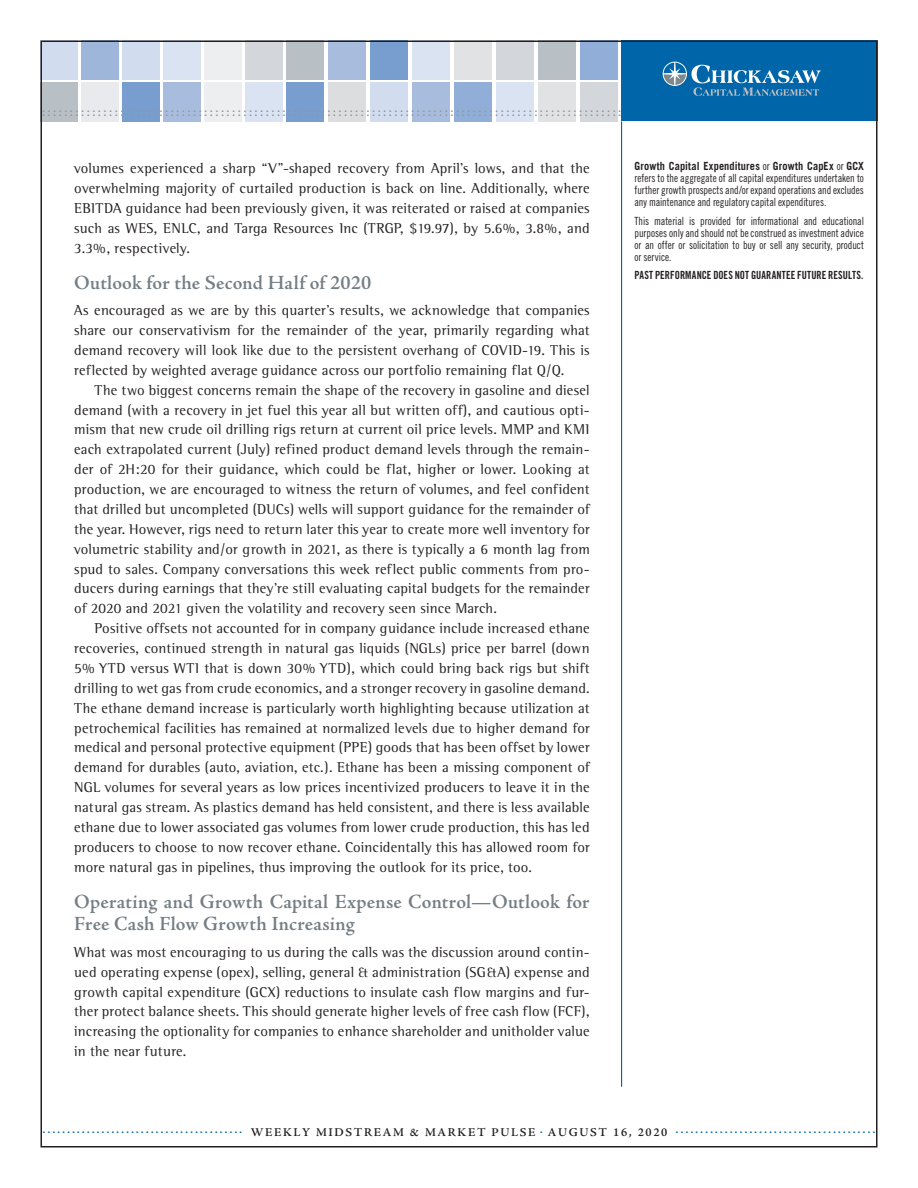
<style>
.page{position:relative;width:918px;height:1188px;background:#fff}
.page>*{position:absolute;margin:0;border:0;box-sizing:border-box;transform-origin:0 0}
.PG2_10-10_Body_Rest{font:600 20.25px/22.5px "Adobe Jenson Pro";letter-spacing:.01em;color:#747e84}
.t1{font:15px "AG Book Rounded";color:#939598}
.t2{font:15px "AG Book Rounded";color:#0065a9}
.PG2_10-10_Body_Rest-2{font:14.7px/19.8px "Rotis Semi Serif";letter-spacing:.01em;color:#231f20;text-align:justify}
.t3{font:11.25px/12px "Trade Gothic LT Std Cn 18";letter-spacing:-.005em;color:#231f20;text-align:justify;scale:.92 1}
.t4{font:11.25px "Trade Gothic LT Std Bd Cn 20";letter-spacing:.01em;color:#231f20;scale:.92 1}
.s1{font-family:"Trade Gothic LT Std";font-weight:700}
</style>
<div class="page">
<div style="left:287px;top:40px;width:37px;height:40px;background:#b9c0c5"></div>
<div style="left:287px;top:82px;width:37px;height:40px;background:#779ece"></div>
<div style="left:246px;top:40px;width:37px;height:40px;background:#d3d7db"></div>
<div style="left:246px;top:82px;width:37px;height:40px;background:#d9e3f1"></div>
<div style="left:205px;top:40px;width:37px;height:40px;background:#eceef0"></div>
<div style="left:205px;top:82px;width:37px;height:40px;background:#eceef0"></div>
<div style="left:164px;top:40px;width:37px;height:40px;background:#d9e3f1"></div>
<div style="left:164px;top:82px;width:37px;height:40px;background:#a8bdde"></div>
<div style="left:123px;top:40px;width:37px;height:40px;background:#d1dcee"></div>
<div style="left:123px;top:82px;width:37px;height:40px;background:#779ece"></div>
<div style="left:82px;top:40px;width:37px;height:40px;background:#9db6da"></div>
<div style="left:82px;top:82px;width:37px;height:40px;background:#e8eaed"></div>
<div style="left:40px;top:40px;width:38px;height:40px;background:#d1dcee"></div>
<div style="left:40px;top:82px;width:38px;height:40px;background:#b9c0c5"></div>
<div style="left:328px;top:40px;width:38px;height:40px;background:#a8bdde"></div>
<div style="left:328px;top:82px;width:38px;height:40px;background:#dcdddf"></div>
<div style="left:370px;top:40px;width:38px;height:40px;background:#779ece"></div>
<div style="left:370px;top:82px;width:38px;height:40px;background:#d1dcee"></div>
<div style="left:412px;top:40px;width:38px;height:40px;background:#d9e3f1"></div>
<div style="left:412px;top:82px;width:38px;height:40px;background:#a8bdde"></div>
<div style="left:454px;top:40px;width:38px;height:40px;background:#e1e2e4"></div>
<div style="left:454px;top:82px;width:38px;height:40px;background:#90aed7"></div>
<div style="left:496px;top:40px;width:38px;height:40px;background:#d3d7db"></div>
<div style="left:496px;top:82px;width:38px;height:40px;background:#d9e3f1"></div>
<div style="left:538px;top:40px;width:38px;height:40px;background:#b9c0c5"></div>
<div style="left:538px;top:82px;width:38px;height:40px;background:#e1e2e4"></div>
<div style="left:580px;top:40px;width:38px;height:40px;background:#90aed7"></div>
<div style="left:580px;top:82px;width:38px;height:40px;background:#d3d7db"></div>
<div style="left:621px;top:40px;width:257px;height:82px;background:#0065a9"></div>
<svg style="left:663px;top:62px;width:158px;height:34px"></svg>
<hr style="left:621px;top:122px;width:1px;height:965px;background:#0065a9">
<p class="t1" style="left:42px;top:98px;width:581px">........................................................................................................</p>
<p class="t1" style="left:42px;top:103px;width:581px">........................................................................................................</p>
<p class="PG2_10-10_Body_Rest-2" style="left:74px;top:158px;width:517px">volumes experienced a sharp “V”-shaped recovery from April’s lows, and that the overwhelming majority of curtailed production is back on line. Additionally, where EBITDA guidance had been previously given, it was reiterated or raised at companies such as WES, ENLC, and Targa Resources Inc (TRGP, $19.97), by 5.6%, 3.8%, and 3.3%, respectively.</p>
<p class="PG2_10-10_Body_Rest" style="left:74px;top:271px;width:299px">Outlook for the Second Half of 2020</p>
<p class="PG2_10-10_Body_Rest-2" style="left:74px;top:300px;width:517px">As encouraged as we are by this quarter’s results, we acknowledge that companies share our conservativism for the remainder of the year, primarily regarding what demand recovery will look like due to the persistent overhang of COVID-19. This is reflected by weighted average guidance across our portfolio remaining flat Q/Q.</p>
<p class="PG2_10-10_Body_Rest-2" style="left:74px;top:380px;width:517px;text-indent:20px">The two biggest concerns remain the shape of the recovery in gasoline and diesel demand (with a recovery in jet fuel this year all but written off), and cautious opti&shy;mism that new crude oil drilling rigs return at current oil price levels. MMP and KMI each extrapolated current (July) refined product demand levels through the remain&shy;der of 2H:20 for their guidance, which could be flat, higher or lower. Looking at production, we are encouraged to witness the return of volumes, and feel confident that drilled but uncompleted (DUCs) wells will support guidance for the remainder of the year. However, rigs need to return later this year to create more well inventory for volumetric stability and/or growth in 2021, as there is typically a 6 month lag from spud to sales. Company conversations this week reflect public comments from pro&shy;ducers during earnings that they’re still evaluating capital budgets for the remainder of 2020 and 2021 given the volatility and recovery seen since March.</p>
<p class="PG2_10-10_Body_Rest-2" style="left:74px;top:618px;width:517px;text-indent:20px">Positive offsets not accounted for in company guidance include increased ethane recoveries, continued strength in natural gas liquids (NGLs) price per barrel (down 5% YTD versus WTI that is down 30% YTD), which could bring back rigs but shift drilling to wet gas from crude economics, and a stronger recovery in gasoline demand.<br>The ethane demand increase is particularly worth highlighting because utilization at petrochemical facilities has remained at normalized levels due to higher demand for medical and personal protective equipment (PPE) goods that has been offset by lower demand for durables (auto, aviation, etc.). Ethane has been a missing component of NGL volumes for several years as low prices incentivized producers to leave it in the natural gas stream. As plastics demand has held consistent, and there is less available ethane due to lower associated gas volumes from lower crude production, this has led producers to choose to now recover ethane. Coincidentally this has allowed room for more natural gas in pipelines, thus improving the outlook for its price, too.</p>
<p class="PG2_10-10_Body_Rest" style="left:74px;top:890px;width:517px">Operating and Growth Capital Expense Control—Outlook for<br>Free Cash Flow Growth Increasing</p>
<p class="PG2_10-10_Body_Rest-2" style="left:74px;top:942px;width:517px">What was most encouraging to us during the calls was the discussion around contin&shy;ued operating expense (opex), selling, general &amp; administration (SG&amp;A) expense and growth capital expenditure (GCX) reductions to insulate cash flow margins and fur&shy;ther protect balance sheets. This should generate higher levels of free cash flow (FCF), increasing the optionality for companies to enhance shareholder and unitholder value in the near future.</p>
<p class="t3" style="left:634px;top:160px;width:251px"><span class="s1">Growth Capital Expenditures</span> or <span class="s1">Growth CapEx</span> or <span class="s1">GCX </span>refers to the aggregate of all capital expenditures undertaken to further growth prospects and/or expand operations and excludes any maintenance and regulatory capital expenditures.</p>
<p class="t3" style="left:634px;top:214px;width:251px">This material is provided for informational and educational purposes only and should not be construed as investment advice or an offer or solicitation to buy or sell any security, product or service.</p>
<p class="t4" style="left:634px;top:269px;width:250px">PAST PERFORMANCE DOES NOT GUARANTEE FUTURE RESULTS.</p>
<p class="t2" style="left:42px;top:1120px;width:835px">......................................... <sub>WEEKLY</sub> <sub>MIDSTREAM</sub> <sub>&amp;</sub> <sub>MARKET</sub> <sub>PULSE</sub> . <sub>AUGUST</sub> <sub>16,</sub> <sub>2020</sub> .........................................</p>
</div>
